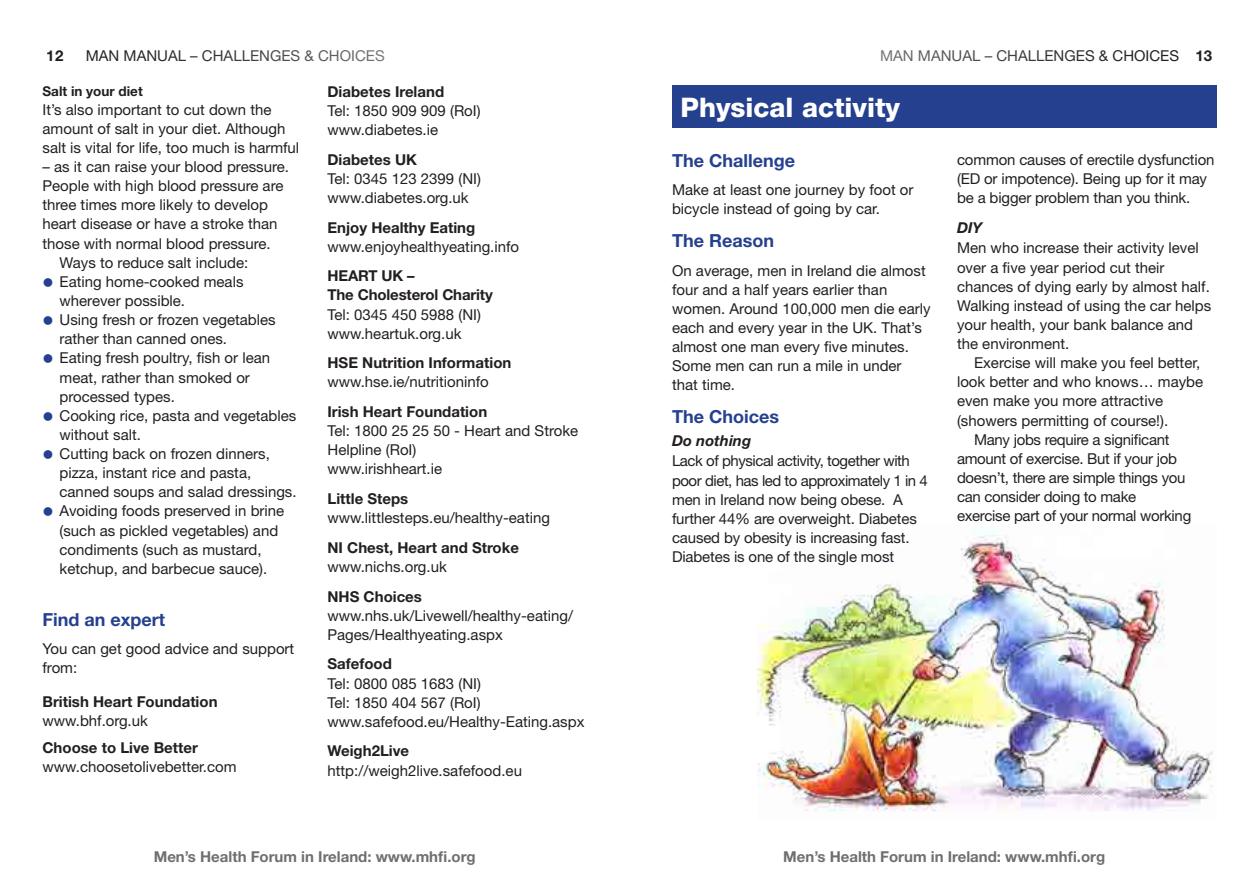
<style>
.page{position:relative;width:1259px;height:893px;background:#fff}
.page>*{position:absolute;margin:0;border:0;box-sizing:border-box;transform-origin:0 0}
.t1{font:800 27px "Helvetica Neue";color:#fff}
.t2{font:700 18px "Helvetica Neue";color:#25408f}
.t3{font:15px/19.2px "Helvetica Neue";color:#231f20}
.t4{font:700 15px/19.2px "Helvetica Neue";color:#231f20}
.t5{font:15px "Helvetica Neue";letter-spacing:-.02em;color:#231f20}
.t6{font:700 15px "Helvetica Neue";color:#6d6f71}
.t7{font:italic 700 15px "Helvetica Neue";color:#231f20}
.t8{font:700 13.5px "Helvetica Neue";color:#231f20}
.s1{font-weight:700}
.s2{color:#25408f}
</style>
<div class="page">
<div style="left:672px;top:85px;width:544px;height:43px;background:#25408f"></div>
<img style="left:757px;top:531px;width:456px;height:281px">
<p class="t4" style="left:47px;top:46px;width:18px">12</p>
<p class="t3" style="left:86px;top:46px;width:300px">MAN MANUAL – CHALLENGES &amp; CHOICES</p>
<p class="t3" style="left:880px;top:46px;width:333px">MAN MANUAL – CHALLENGES &amp; CHOICES <span class="s1">13</span></p>
<p class="t8" style="left:43px;top:82px;width:102px">Salt in your diet</p>
<p class="t3" style="left:43px;top:100px;width:258px">It’s also important to cut down the amount of salt in your diet. Although salt is vital for life, too much is harmful</p>
<p class="t3" style="left:43px;top:157px;width:245px">– as it can raise your blood pressure.</p>
<p class="t3" style="left:43px;top:176px;width:242px">People with high blood pressure are</p>
<p class="t3" style="left:43px;top:195px;width:227px">three times more likely to develop</p>
<p class="t3" style="left:43px;top:214px;width:237px">heart disease or have a stroke than</p>
<p class="t3" style="left:43px;top:233px;width:227px">those with normal blood pressure.</p>
<p class="t3" style="left:60px;top:253px;width:190px">Ways to reduce salt include:</p>
<p class="t3" style="left:60px;top:272px;width:185px;text-indent:-17px"><span class="s2">●</span> Eating home-cooked meals wherever possible.</p>
<p class="t3" style="left:60px;top:310px;width:218px;text-indent:-17px"><span class="s2">●</span> Using fresh or frozen vegetables rather than canned ones.</p>
<p class="t3" style="left:60px;top:348px;width:212px;text-indent:-17px"><span class="s2">●</span> Eating fresh poultry, fish or lean meat, rather than smoked or processed types.</p>
<p class="t3" style="left:60px;top:406px;width:238px;text-indent:-17px"><span class="s2">●</span> Cooking rice, pasta and vegetables without salt.</p>
<p class="t3" style="left:60px;top:444px;width:236px;text-indent:-17px"><span class="s2">●</span> Cutting back on frozen dinners, pizza, instant rice and pasta, canned soups and salad dressings.</p>
<p class="t3" style="left:60px;top:501px;width:226px;text-indent:-17px"><span class="s2">●</span> Avoiding foods preserved in brine (such as pickled vegetables) and condiments (such as mustard, ketchup, and barbecue sauce).</p>
<p class="t2" style="left:43px;top:608px;width:124px">Find an expert</p>
<p class="t3" style="left:43px;top:639px;width:253px">You can get good advice and support from:</p>
<p class="t4" style="left:43px;top:692px;width:176px">British Heart Foundation</p>
<p class="t3" style="left:43px;top:711px;width:107px">www. bhf.org. uk</p>
<p class="t4" style="left:43px;top:738px;width:157px">Choose to Live Better</p>
<p class="t3" style="left:43px;top:757px;width:195px">www. choosetolivebetter. com</p>
<p class="t4" style="left:327px;top:81px;width:118px">Diabetes Ireland</p>
<p class="t3" style="left:327px;top:101px;width:155px">Tel: 1850 909 909 (RoI) www. diabetes. ie</p>
<p class="t4" style="left:327px;top:149px;width:91px">Diabetes UK</p>
<p class="t3" style="left:327px;top:169px;width:155px">Tel: 0345 123 2399 (NI) www. diabetes. org. uk</p>
<p class="t4" style="left:327px;top:217px;width:149px">Enjoy Healthy Eating</p>
<p class="t3" style="left:327px;top:236px;width:193px">www. enjoyhealthyeating. info</p>
<p class="t4" style="left:327px;top:266px;width:167px">HEART UK –<br>The Cholesterol Charity</p>
<p class="t3" style="left:327px;top:304px;width:155px">Tel: 0345 450 5988 (NI) www. heartuk.org. uk</p>
<p class="t4" style="left:327px;top:353px;width:185px">HSE Nutrition Information</p>
<p class="t3" style="left:327px;top:372px;width:163px">www. hse. ie/nutritioninfo</p>
<p class="t4" style="left:327px;top:402px;width:161px">Irish Heart Foundation</p>
<p class="t3" style="left:327px;top:421px;width:252px">Tel: 1800 25 25 50 - Heart and Stroke<br>Helpline (RoI)<br>www. irishheart. ie</p>
<p class="t4" style="left:327px;top:489px;width:82px">Little Steps</p>
<p class="t3" style="left:327px;top:508px;width:224px">www. littlesteps. eu/healthy-eating</p>
<p class="t4" style="left:327px;top:537px;width:193px">NI Chest, Heart and Stroke</p>
<p class="t3" style="left:327px;top:557px;width:121px">www. nichs.org. uk</p>
<p class="t4" style="left:327px;top:586px;width:96px">NHS Choices</p>
<p class="t3" style="left:327px;top:605px;width:247px">www. nhs. uk/Livewell/healthy-eating/<br>Pages/Healthyeating. aspx</p>
<p class="t4" style="left:327px;top:654px;width:66px">Safefood</p>
<p class="t3" style="left:327px;top:673px;width:258px">Tel: 0800 085 1683 (NI)<br>Tel: 1850 404 567 (RoI)<br>www. safefood. eu/Healthy-Eating. aspx</p>
<p class="t4" style="left:327px;top:741px;width:83px">Weigh2Live</p>
<p class="t3" style="left:327px;top:760px;width:196px">http://weigh2live. safefood. eu</p>
<h1 class="t1" style="left:680px;top:91px;width:221px">Physical activity</h1>
<p class="t2" style="left:672px;top:150px;width:124px">The Challenge</p>
<p class="t3" style="left:672px;top:180px;width:243px">Make at least one journey by foot or bicycle instead of going by car.</p>
<p class="t2" style="left:672px;top:230px;width:104px">The Reason</p>
<p class="t3" style="left:672px;top:260px;width:260px">On average, men in Ireland die almost four and a half years earlier than women. Around 100,000 men die early each and every year in the UK. That’s almost one man every five minutes.<br>Some men can run a mile in under that time.</p>
<p class="t2" style="left:672px;top:406px;width:108px">The Choices</p>
<p class="t7" style="left:672px;top:431px;width:81px">Do nothing</p>
<p class="t3" style="left:672px;top:451px;width:257px">Lack of physical activity, together with poor diet, has led to approximately 1 in 4 men in Ireland now being obese. A further 44% are overweight. Diabetes caused by obesity is increasing fast.<br>Diabetes is one of the single most</p>
<p class="t3" style="left:957px;top:150px;width:259px">common causes of erectile dysfunction (ED or impotence). Being up for it may be a bigger problem than you think.</p>
<p class="t7" style="left:957px;top:218px;width:27px">DIY</p>
<p class="t3" style="left:957px;top:238px;width:256px">Men who increase their activity level over a five year period cut their chances of dying early by almost half.<br>Walking instead of using the car helps your health, your bank balance and the environment.</p>
<p class="t3" style="left:974px;top:353px;width:228px">Exercise will make you feel better,</p>
<p class="t3" style="left:957px;top:372px;width:248px">look better and who knows… maybe</p>
<p class="t3" style="left:957px;top:391px;width:208px">even make you more attractive</p>
<p class="t3" style="left:957px;top:410px;width:210px">(showers permitting of course!).</p>
<p class="t5" style="left:974px;top:430px;width:197px">Many jobs require a significant</p>
<p class="t5" style="left:957px;top:450px;width:221px">amount of exercise. But if your job</p>
<p class="t5" style="left:957px;top:469px;width:230px">doesn’t, there are simple things you</p>
<p class="t5" style="left:957px;top:488px;width:181px">can consider doing to make</p>
<p class="t5" style="left:957px;top:507px;width:236px">exercise part of your normal working</p>
<p class="t6" style="left:154px;top:847px;width:323px">Men’s Health Forum in Ireland: www.mhfi.org</p>
<p class="t6" style="left:783px;top:847px;width:323px">Men’s Health Forum in Ireland: www.mhfi.org</p>
</div>
